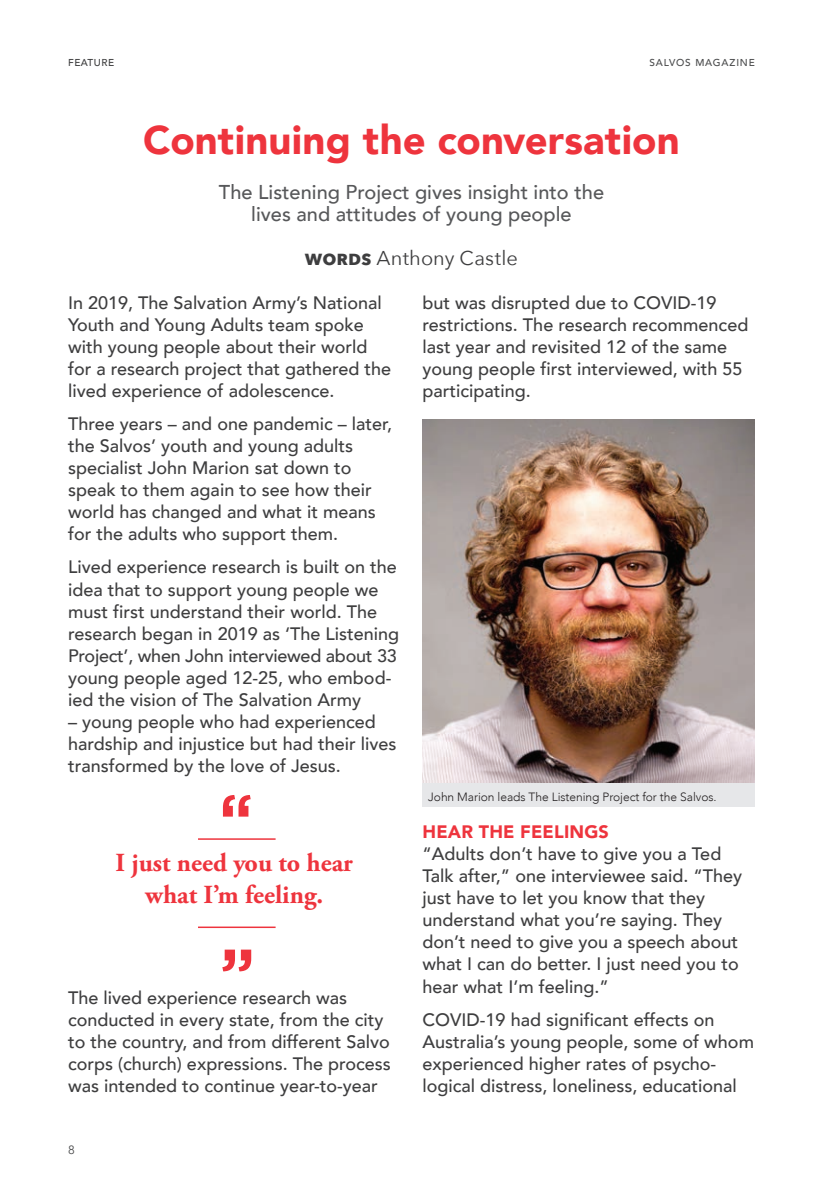
<style>
.page{position:relative;width:840px;height:1191px;background:#fff}
.page>*{position:absolute;margin:0;border:0;box-sizing:border-box;transform-origin:0 0}
.Salvos_Header{font:900 40px "Avenir";letter-spacing:.005em;color:#ee343d}
.Pull_Quote_-_Grey{font:700 26px/32px "Adobe Garamond Pro";color:#ee343d;text-align:center}
.Salvos_Subhead{font:500 20px/22px "Avenir";color:#57585a;text-align:center}
.Salvos_By-Line{font:20px "Avenir Next";letter-spacing:.01em;color:#3e3e3f}
.Salvos_Body{font:500 18px/22px "Avenir";color:#3e3e3f}
.Intext_Subhead{font:900 18px "Avenir";letter-spacing:.01em;color:#ee343d}
.Image_Caption{font:300 12px "Avenir";letter-spacing:-.005em;color:#231f20}
.t1{font:12px "Avenir";color:#4b4c4d}
.t2{font:500 10px "Avenir";letter-spacing:.08em;color:#4b4c4d}
.Page_name_-_Right{font:500 10px "Avenir";letter-spacing:.05em;color:#3e3e3f}
.s1{font-weight:700}
</style>
<div class="page">
<svg style="left:222px;top:949px;width:29px;height:22px"></svg>
<hr style="left:198px;top:926px;width:77px;height:2px;background:#ee343d">
<hr style="left:198px;top:838px;width:77px;height:2px;background:#ee343d">
<svg style="left:223px;top:795px;width:27px;height:21px"></svg>
<img style="left:422px;top:419px;width:332px;height:364px">
<div style="left:422px;top:783px;width:332px;height:23px;background:#e6e7e9"></div>
<p class="Page_name_-_Right" style="left:68px;top:54px;width:47px">FEATURE</p>
<p class="t2" style="left:649px;top:54px;width:107px">SALVOS MAGAZINE</p>
<p class="Salvos_Header" style="left:143px;top:106px;width:537px">Continuing the conversation</p>
<p class="Salvos_Subhead" style="left:219px;top:179px;width:386px">The Listening Project gives insight into the lives and attitudes of young people</p>
<p class="Salvos_By-Line" style="left:305px;top:241px;width:214px"><span class="s1">WORDS</span> Anthony Castle</p>
<p class="Salvos_Body" style="left:68px;top:290px;width:324px">In 2019, The Salvation Army’s National Youth and Young Adults team spoke with young people about their world for a research project that gathered the lived experience of adolescence.</p>
<p class="Salvos_Body" style="left:68px;top:412px;width:325px">Three years – and one pandemic – later, the Salvos’ youth and young adults specialist John Marion sat down to speak to them again to see how their world has changed and what it means for the adults who support them.</p>
<p class="Salvos_Body" style="left:68px;top:555px;width:332px">Lived experience research is built on the idea that to support young people we must first understand their world. The research began in 2019 as ‘The Listening Project’, when John interviewed about 33 young people aged 12-25, who embod&shy;ied the vision of The Salvation Army</p>
<p class="Salvos_Body" style="left:68px;top:709px;width:329px">– young people who had experienced hardship and injustice but had their lives transformed by the love of Jesus.</p>
<p class="Pull_Quote_-_Grey" style="left:115px;top:847px;width:239px">I just need you to hear what I’m feeling.</p>
<p class="Salvos_Body" style="left:68px;top:985px;width:324px">The lived experience research was conducted in every state, from the city to the country, and from different Salvo corps (church) expressions. The process was intended to continue year-to-year</p>
<p class="t1" style="left:68px;top:1142px;width:8px">8</p>
<p class="Salvos_Body" style="left:422px;top:290px;width:327px">but was disrupted due to COVID-19 restrictions. The research recommenced last year and revisited 12 of the same young people first interviewed, with 55 participating.</p>
<p class="Image_Caption" style="left:428px;top:789px;width:290px">John Marion leads The Listening Project for the Salvos.</p>
<p class="Intext_Subhead" style="left:422px;top:816px;width:188px">HEAR THE FEELINGS</p>
<p class="Salvos_Body" style="left:422px;top:842px;width:321px">“Adults don’t have to give you a Ted Talk after,” one interviewee said. “They just have to let you know that they understand what you’re saying. They don’t need to give you a speech about what I can do better. I just need you to hear what I’m feeling.”</p>
<p class="Salvos_Body" style="left:422px;top:1007px;width:333px">COVID-19 had significant effects on Australia’s young people, some of whom experienced higher rates of psycho&shy;logical distress, loneliness, educational</p>
</div>
